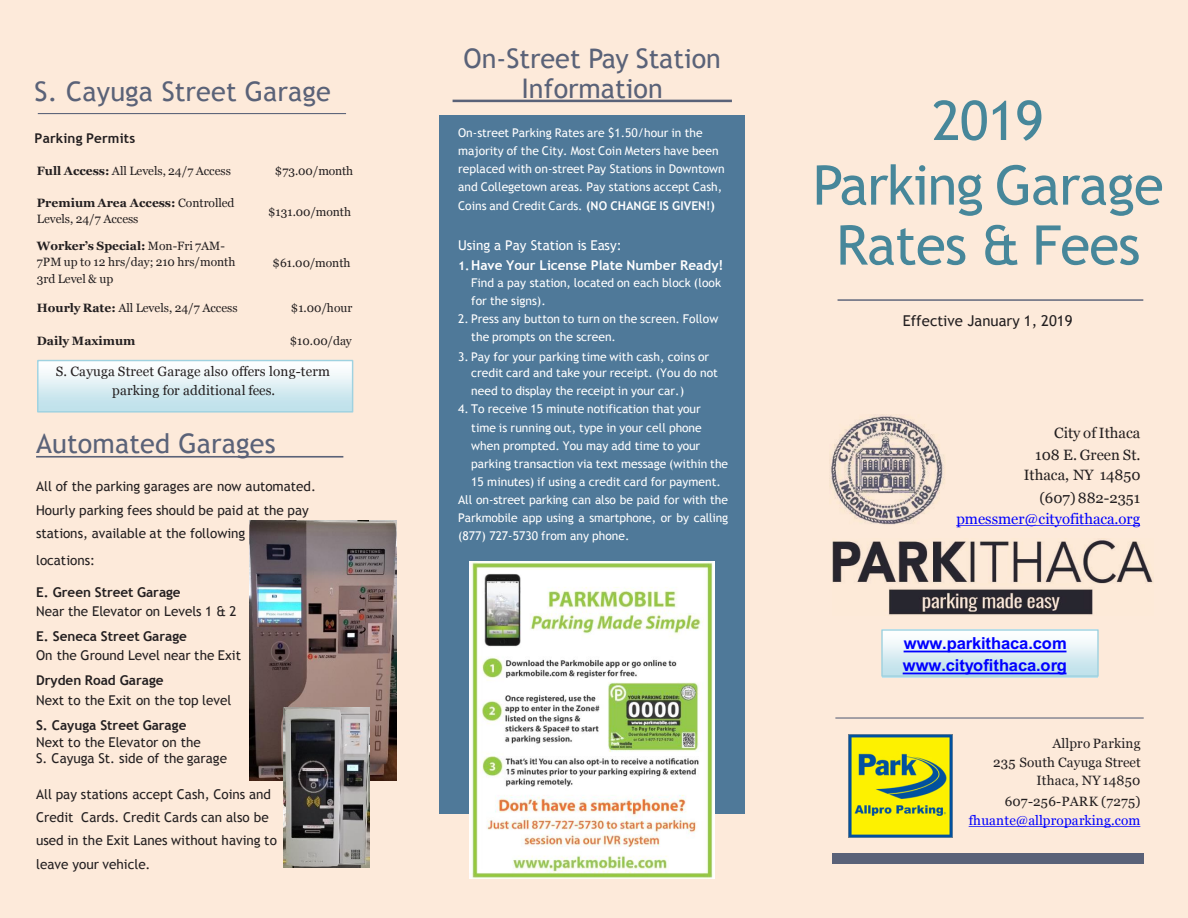
<style>
.page{position:relative;width:1188px;height:918px;background:#fdeada}
.page>*{position:absolute;margin:0;border:0;box-sizing:border-box;transform-origin:0 0}
.t1{font:54.75px/64.7px "Trebuchet MS";letter-spacing:-.015em;color:#47879a;text-align:center}
.t2{font:27px/30px "Trebuchet MS";letter-spacing:.005em;color:#5a6278;text-align:center}
.t3{font:700 16.5px/22px "Arial";letter-spacing:-.005em;color:#00f}
.t4{font:15px/21.8px "Georgia";color:#231f20;text-align:right}
.t5{font:15px "Georgia";color:#00f}
.t6{font:15px "Trebuchet MS";color:#231f20}
.t7{font:13.5px/23.4px "Trebuchet MS";color:#231f20}
.t8{font:13.5px/18.8px "Georgia";letter-spacing:.01em;color:#231f20;text-align:center}
.t9{font:700 13.5px/20.7px "Trebuchet MS";color:#fff}
.t10{font:13.5px/19px "Georgia";letter-spacing:.01em;color:#00f;text-align:right}
.t11{font:700 13.5px "Trebuchet MS";letter-spacing:.01em;color:#231f20}
.t12{font:12.15px "Trebuchet MS";letter-spacing:-.005em;color:#fff}
.t13{font:12.15px "Georgia";letter-spacing:-.005em;color:#231f20}
.t14{font:12px/18.1px "Trebuchet MS";color:#fff}
.t15{font:12px/16.2px "Georgia";letter-spacing:-.005em;color:#231f20}
.t16{font:700 12px "Georgia";color:#231f20}
.s1{font-weight:700}
.s2{font-weight:400}
.s3{font-size:12px}
.s4{color:#231f20}
</style>
<div class="page">
<div style="left:439px;top:115px;width:305px;height:698px;background:#4f7999"></div>
<div style="left:833px;top:853px;width:311px;height:11px;background:#5a6278"></div>
<hr style="left:838px;top:299px;width:305px;height:2px;background:#5a6278">
<svg style="left:453px;top:100px;width:279px;height:2px"></svg>
<img style="left:829px;top:414px;width:116px;height:111px">
<svg style="left:956px;top:525px;width:184px;height:1px"></svg>
<hr style="left:38px;top:113px;width:308px;height:1px;background:#5a6278">
<img style="left:39px;top:362px;width:312px;height:49px">
<div style="left:37px;top:360px;width:316px;height:53px;border:1px solid #9fd2e0"></div>
<svg style="left:36px;top:456px;width:307px;height:2px"></svg>
<img style="left:469px;top:561px;width:245px;height:318px">
<svg style="left:969px;top:826px;width:171px;height:1px"></svg>
<img style="left:848px;top:734px;width:104px;height:104px">
<hr style="left:835px;top:717px;width:309px;height:2px;background:#5a6278">
<img style="left:833px;top:540px;width:320px;height:75px">
<img style="left:882px;top:631px;width:216px;height:47px">
<div style="left:881px;top:629px;width:218px;height:48px;border:1px solid #9fd2e0"></div>
<svg style="left:904px;top:651px;width:162px;height:1px"></svg>
<svg style="left:903px;top:673px;width:163px;height:1px"></svg>
<img style="left:249px;top:520px;width:148px;height:261px">
<img style="left:283px;top:707px;width:86px;height:161px">
<p class="t2" style="left:35px;top:77px;width:298px">S. Cayuga Street Garage</p>
<p class="t11" style="left:35px;top:130px;width:102px">Parking Permits</p>
<p class="t15" style="left:37px;top:163px;width:196px"><span class="s1">Full Access:</span> All Levels, 24/7 Access</p>
<p class="t15" style="left:275px;top:163px;width:80px">$73.00/month</p>
<p class="t15" style="left:37px;top:195px;width:199px"><span class="s1">Premium Area Access:</span> Controlled<br>Levels, 24/7 Access</p>
<p class="t15" style="left:268px;top:204px;width:84px">$131.00/month</p>
<p class="t15" style="left:37px;top:238px;width:200px"><span class="s1">Worker’s Special:</span> Mon-Fri 7AM-<br>7PM up to 12 hrs/day; 210 hrs/month</p>
<p class="t13" style="left:37px;top:271px;width:78px">3rd Level &amp; up</p>
<p class="t15" style="left:273px;top:255px;width:79px">$61.00/month</p>
<p class="t15" style="left:37px;top:300px;width:202px"><span class="s1">Hourly Rate:</span> All Levels, 24/7 Access</p>
<p class="t15" style="left:291px;top:300px;width:63px">$1.00/hour</p>
<p class="t16" style="left:37px;top:333px;width:100px">Daily Maximum</p>
<p class="t15" style="left:290px;top:333px;width:64px">$10.00/day</p>
<p class="t8" style="left:56px;top:363px;width:276px">S. Cayuga Street Garage also offers long-term parking for additional fees.</p>
<p class="t2" style="left:36px;top:428px;width:241px">Automated Garages</p>
<p class="t7" style="left:36px;top:475px;width:281px">All of the parking garages are now automated.<br>Hourly parking fees should be paid at the pay stations, available at the following</p>
<p class="t7" style="left:36px;top:549px;width:60px">locations:</p>
<p class="t7" style="left:36px;top:582px;width:202px;line-height:19px"><span class="s1">E. Green Street Garage<br></span>Near the Elevator on Levels 1 &amp; 2</p>
<p class="t7" style="left:36px;top:627px;width:206px;line-height:19.2px"><span class="s1">E. Seneca Street Garage<br></span>On the Ground Level near the Exit</p>
<p class="t7" style="left:36px;top:671px;width:197px;line-height:19.4px"><span class="s1">Dryden Road Garage<br></span>Next to the Exit on the top level</p>
<p class="t7" style="left:36px;top:717px;width:192px;line-height:16.8px"><span class="s1">S. Cayuga Street Garage<br></span>Next to the Elevator on the<br>S. Cayuga St. side of the garage</p>
<p class="t7" style="left:36px;top:782px;width:242px">All pay stations accept Cash, Coins and Credit Cards. Credit Cards can also be used in the Exit Lanes without having to leave your vehicle.</p>
<p class="t2" style="left:464px;top:44px;width:259px">On-Street Pay Station<br>Information</p>
<p class="t14" style="left:458px;top:124px;width:262px">On-street Parking Rates are $1.50/hour in the majority of the City. Most Coin Meters have been</p>
<p class="t12" style="left:458px;top:162px;width:268px">replaced with on-street Pay Stations in Downtown</p>
<p class="t14" style="left:458px;top:178px;width:266px">and Collegetown areas. Pay stations accept Cash,<br>Coins and Credit Cards. <span class="s1">(NO CHANGE IS GIVEN!)</span></p>
<p class="t9" style="left:458px;top:235px;width:267px"><span class="s2">Using a Pay Station is Easy:<br></span><span class="s3">1.</span>Have Your License Plate Number Ready!</p>
<p class="t14" style="left:471px;top:274px;width:251px">Find a pay station, located on each block (look for the signs).</p>
<p class="t14" style="left:458px;top:310px;width:262px">2. Press any button to turn on the screen. Follow</p>
<p class="t12" style="left:471px;top:330px;width:146px">the prompts on the screen.</p>
<p class="t14" style="left:471px;top:349px;width:248px;line-height:16.2px;text-indent:-13px">3. Pay for your parking time with cash, coins or credit card and take your receipt. (You do not</p>
<p class="t14" style="left:471px;top:382px;width:214px">need to display the receipt in your car.)</p>
<p class="t14" style="left:471px;top:400px;width:258px;text-indent:-13px">4. To receive 15 minute notification that your time is running out, type in your cell phone when prompted. You may add time to your parking transaction via text message (within the 15 minutes) if using a credit card for payment.</p>
<p class="t12" style="left:458px;top:493px;width:271px">All on-street parking can also be paid for with the</p>
<p class="t14" style="left:458px;top:509px;width:272px">Parkmobile app using a smartphone, or by calling (877) 727-5730 from any phone.</p>
<p class="t1" style="left:813px;top:89px;width:353px">2019<br>Parking Garage</p>
<p class="t1" style="left:836px;top:214px;width:306px">Rates &amp; Fees</p>
<p class="t6" style="left:903px;top:312px;width:171px">Effective January 1, 2019</p>
<p class="t4" style="left:1035px;top:423px;width:107px">City of Ithaca<br>108 E. Green St.</p>
<p class="t4" style="left:1024px;top:464px;width:118px;line-height:22.6px">Ithaca, NY 14850 (607)882-2351</p>
<p class="t5" style="left:956px;top:510px;width:186px">pmessmer@cityofithaca.org</p>
<p class="t3" style="left:903px;top:632px;width:166px">www.parkithaca.com www.cityofithaca.org</p>
<p class="t8" style="left:993px;top:734px;width:149px;text-align:right">Allpro Parking<br>235 South Cayuga Street<br>Ithaca, NY 14850</p>
<p class="t10" style="left:969px;top:792px;width:173px"><span class="s4">607-256-PARK (7275) </span>fhuante@allproparking.com</p>
</div>
